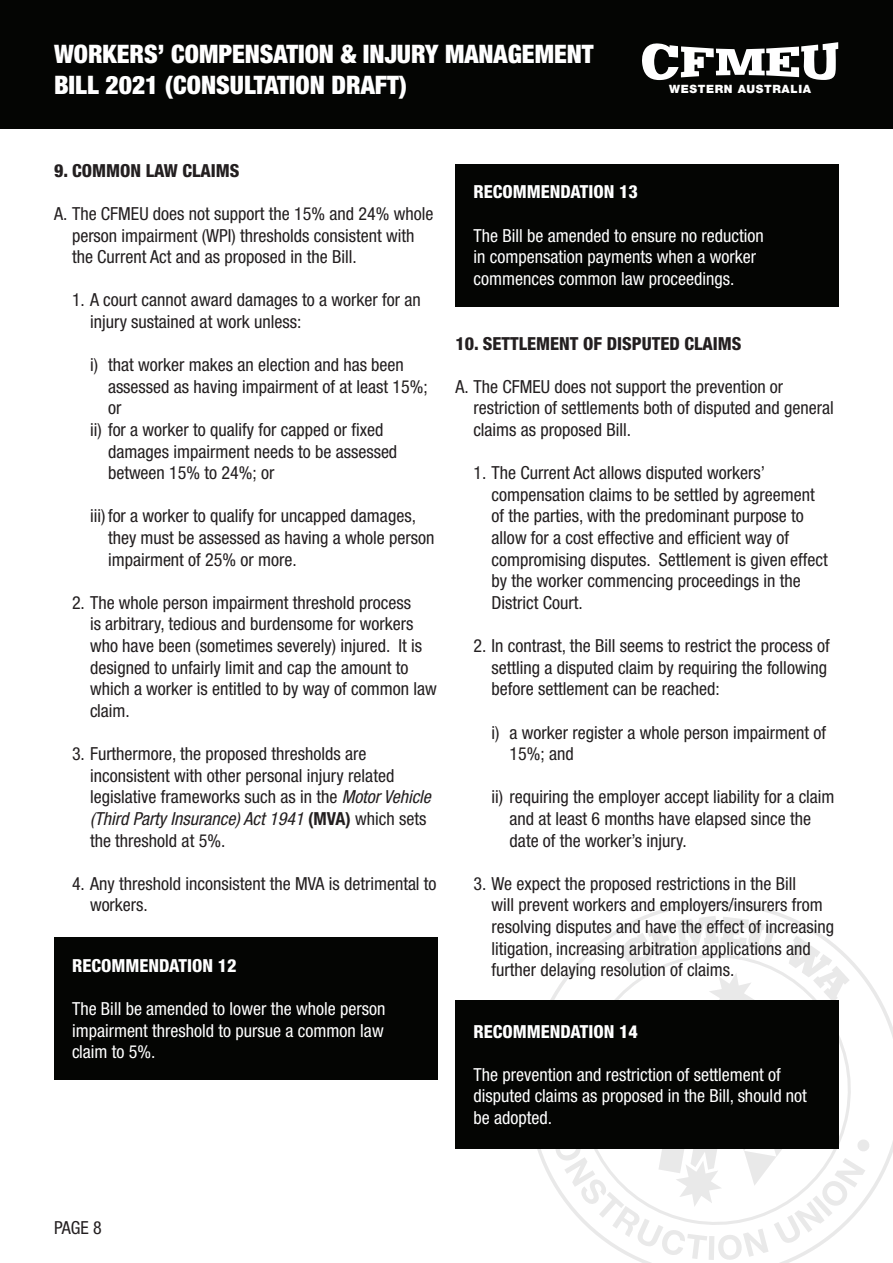
<style>
.page{position:relative;width:893px;height:1263px;background:#fff}
.page>*{position:absolute;margin:0;border:0;box-sizing:border-box;transform-origin:0 0}
.t1{font:900 condensed 25.5px/30.6px "Helvetica Neue LT Std";color:#fff}
.Numbered_Paragraph{font:condensed 18px/21.6px "Helvetica Neue LT Std";color:#231f20}
.Numbered_Paragraph-2{font:condensed 18px/21.6px "Helvetica Neue LT Std";color:#fff}
.Numbered_Paragraph-3{font:800 condensed 18px "Helvetica Neue LT Std";color:#fff}
.Numbered_Paragraph-4{font:800 condensed 18px "Helvetica Neue LT Std";color:#231f20}
.t2{font:900 11.4px "Helvetica Neue";letter-spacing:.055em;color:#fff}
.s1{font-style:italic}
.s2{font-weight:700}
</style>
<div class="page">
<div style="left:0;top:1px;width:892px;height:128px;background:#040503"></div>
<svg style="left:642px;top:42px;width:196px;height:38px"></svg>
<svg style="left:537px;top:902px;width:356px;height:361px"></svg>
<svg style="left:569px;top:943px;width:293px;height:168px"></svg>
<svg style="left:598px;top:972px;width:191px;height:28px"></svg>
<svg style="left:547px;top:1111px;width:323px;height:149px"></svg>
<svg style="left:623px;top:916px;width:155px;height:50px"></svg>
<svg style="left:789px;top:935px;width:61px;height:67px"></svg>
<div style="left:54px;top:938px;width:383px;height:142px;background:#040503"></div>
<div style="left:455px;top:164px;width:384px;height:142px;background:#040503"></div>
<div style="left:455px;top:1000px;width:384px;height:149px;background:#040503"></div>
<h1 class="t1" style="left:54px;top:39px;width:541px">WORKERS’ COMPENSATION &amp; INJURY MANAGEMENT<br>BILL 2021 (CONSULTATION DRAFT)</h1>
<p class="t2" style="left:669px;top:83px;width:143px">WESTERN AUSTRALIA</p>
<p class="Numbered_Paragraph-4" style="left:54px;top:159px;width:187px">9. COMMON LAW CLAIMS</p>
<p class="Numbered_Paragraph" style="left:72px;top:203px;width:363px;text-indent:-18px">A. The CFMEU does not support the 15% and 24% whole person impairment (WPI) thresholds consistent with the Current Act and as proposed in the Bill.</p>
<p class="Numbered_Paragraph" style="left:90px;top:289px;width:332px;text-indent:-18px">1. A court cannot award damages to a worker for an injury sustained at work unless:</p>
<p class="Numbered_Paragraph" style="left:108px;top:354px;width:321px;text-indent:-18px">i) that worker makes an election and has been assessed as having impairment of at least 15%; or</p>
<p class="Numbered_Paragraph" style="left:108px;top:419px;width:291px;text-indent:-18px">ii) for a worker to qualify for capped or fixed damages impairment needs to be assessed between 15% to 24%; or</p>
<p class="Numbered_Paragraph" style="left:108px;top:505px;width:328px;text-indent:-18px">iii) for a worker to qualify for uncapped damages, they must be assessed as having a whole person impairment of 25% or more.</p>
<p class="Numbered_Paragraph" style="left:90px;top:592px;width:348px;text-indent:-18px">2. The whole person impairment threshold process<br>is arbitrary, tedious and burdensome for workers who have been (sometimes severely) injured. It is designed to unfairly limit and cap the amount to which a worker is entitled to by way of common law claim.</p>
<p class="Numbered_Paragraph" style="left:90px;top:743px;width:342px;text-indent:-18px">3. Furthermore, the proposed thresholds are inconsistent with other personal injury related legislative frameworks such as in the <span class="s1">Motor Vehicle (Third Party Insurance) Act 1941</span> <span class="s2">(MVA)</span> which sets the threshold at 5%.</p>
<p class="Numbered_Paragraph" style="left:90px;top:872px;width:348px;text-indent:-18px">4. Any threshold inconsistent the MVA is detrimental to workers.</p>
<p class="Numbered_Paragraph-3" style="left:473px;top:181px;width:166px">RECOMMENDATION 13</p>
<p class="Numbered_Paragraph-2" style="left:473px;top:224px;width:292px">The Bill be amended to ensure no reduction in compensation payments when a worker commences common law proceedings.</p>
<p class="Numbered_Paragraph-4" style="left:455px;top:332px;width:288px">10. SETTLEMENT OF DISPUTED CLAIMS</p>
<p class="Numbered_Paragraph" style="left:473px;top:376px;width:362px;text-indent:-18px">A. The CFMEU does not support the prevention or restriction of settlements both of disputed and general claims as proposed Bill.</p>
<p class="Numbered_Paragraph" style="left:491px;top:462px;width:338px;text-indent:-18px">1. The Current Act allows disputed workers’ compensation claims to be settled by agreement of the parties, with the predominant purpose to allow for a cost effective and efficient way of compromising disputes. Settlement is given effect by the worker commencing proceedings in the District Court.</p>
<p class="Numbered_Paragraph" style="left:491px;top:635px;width:340px;text-indent:-18px">2. In contrast, the Bill seems to restrict the process of settling a disputed claim by requiring the following before settlement can be reached:</p>
<p class="Numbered_Paragraph" style="left:509px;top:721px;width:318px;text-indent:-18px">i) a worker register a whole person impairment of<br>15%; and</p>
<p class="Numbered_Paragraph" style="left:509px;top:786px;width:326px;text-indent:-18px">ii) requiring the employer accept liability for a claim and at least 6 months have elapsed since the date of the worker’s injury.</p>
<p class="Numbered_Paragraph" style="left:491px;top:872px;width:344px;text-indent:-18px">3. We expect the proposed restrictions in the Bill<br>will prevent workers and employers/insurers from resolving disputes and have the effect of increasing litigation, increasing arbitration applications and</p>
<p class="Numbered_Paragraph-3" style="left:72px;top:954px;width:166px">RECOMMENDATION 12</p>
<p class="Numbered_Paragraph" style="left:491px;top:959px;width:244px">further delaying resolution of claims.</p>
<p class="Numbered_Paragraph-2" style="left:72px;top:998px;width:315px;text-align:justify">The Bill be amended to lower the whole person impairment threshold to pursue a common law claim to 5%.</p>
<p class="Numbered_Paragraph-3" style="left:473px;top:1020px;width:166px">RECOMMENDATION 14</p>
<p class="Numbered_Paragraph-2" style="left:473px;top:1063px;width:335px">The prevention and restriction of settlement of disputed claims as proposed in the Bill, should not be adopted.</p>
<p class="Numbered_Paragraph" style="left:54px;top:1216px;width:49px">PAGE 8</p>
</div>
